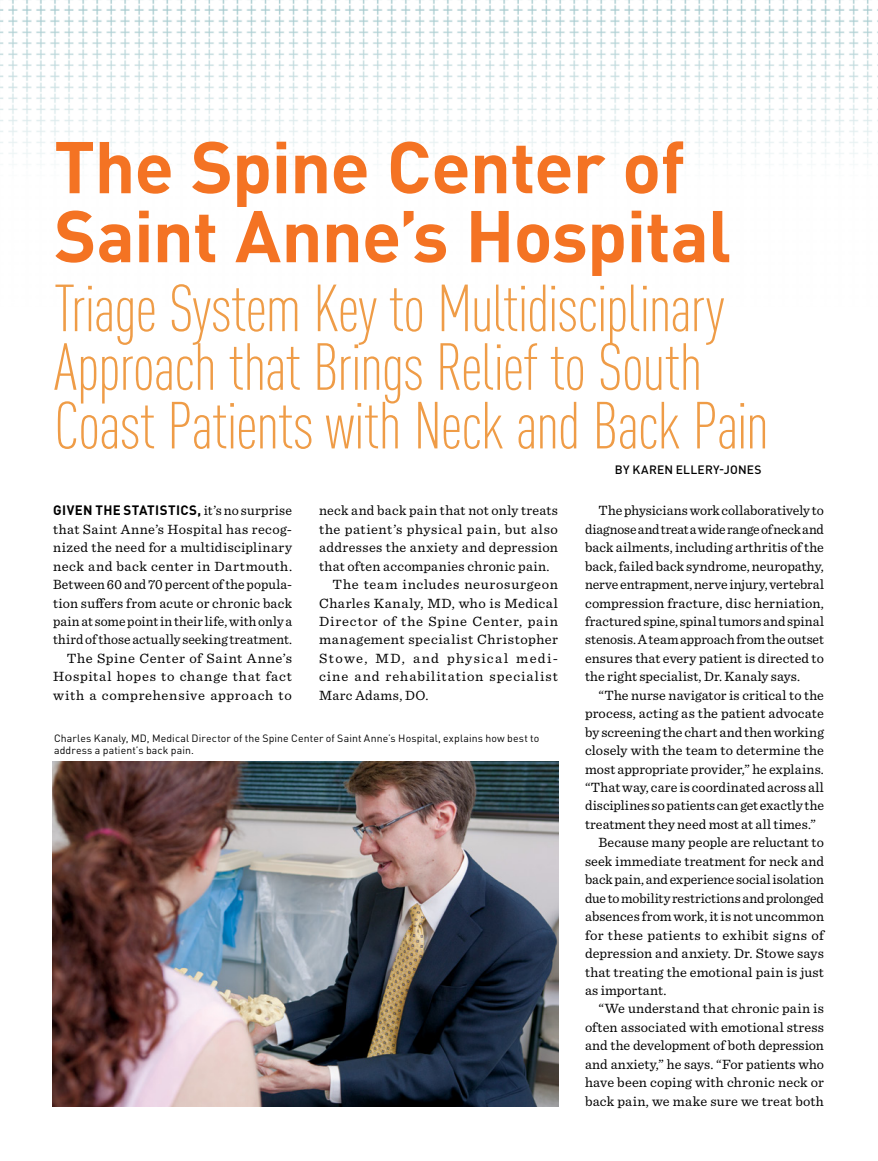
<style>
.page{position:relative;width:878px;height:1161px;background:#fff}
.page>*{position:absolute;margin:0;border:0;box-sizing:border-box;transform-origin:0 0}
.t1{font:700 72px/69px "DIN Pro";letter-spacing:-.015em;color:#f47323}
.t2{font:300 65.4px/58.7px "DIN Cond";letter-spacing:-.025em;color:#ef9c47}
.t3{font:14.1px/18.5px "Sentinel";letter-spacing:.015em;color:#000;text-align:right}
.t4{font:14.1px "Sentinel";letter-spacing:-.005em;color:#000}
.t5{font:14.1px "Sentinel";letter-spacing:.035em;color:#000}
.t6{font:14.1px "Sentinel";letter-spacing:.04em;color:#000}
.t7{font:14.1px "Sentinel";letter-spacing:.065em;color:#000}
.t8{font:14.1px "Sentinel";letter-spacing:.055em;color:#000}
.t9{font:14.1px "Sentinel";letter-spacing:.045em;color:#000}
.t10{font:14.1px "Sentinel";letter-spacing:.095em;color:#000}
.t11{font:700 13.5px "DIN Pro";letter-spacing:.03em;color:#000}
.t12{font:500 12px "DIN Pro";letter-spacing:.02em;color:#000}
.t13{font:10.5px/12px "DIN Pro";letter-spacing:.01em;color:#000}
.s1{font-family:"Sentinel";font-weight:400;font-size:14.1px}
</style>
<div class="page">
<img style="left:0;top:0;width:878px;height:165px">
<img style="left:52px;top:761px;width:506px;height:346px">
<h1 class="t1" style="left:54px;top:130px;width:679px">The Spine Center of<br>Saint Anne’s Hospital</h1>
<h2 class="t2" style="left:54px;top:279px;width:716px">Triage System Key to Multidisciplinary<br>Approach that Brings Relief to South<br>Coast Patients with Neck and Back Pain</h2>
<p class="t12" style="left:615px;top:461px;width:148px">BY KAREN ELLERY-JONES</p>
<p class="t11" style="left:53px;top:501px;width:240px">GIVEN THE STATISTICS, <span class="s1">it’s no surprise</span></p>
<p class="t3" style="left:53px;top:519px;width:240px">that Saint Anne’s Hospital has recog&shy;nized the need for a multidisciplinary neck and back center in Dartmouth.<br>Between 60 and 70 percent of the popula&shy;tion suffers from acute or chronic back pain at some point in their life, with only a third of those actually seeking treatment.<br>The Spine Center of Saint Anne’s Hospital hopes to change that fact with a comprehensive approach to</p>
<p class="t3" style="left:319px;top:500px;width:240px">neck and back pain that not only treats</p>
<p class="t5" style="left:319px;top:518px;width:240px">the patient’s physical pain, but also</p>
<p class="t3" style="left:319px;top:537px;width:240px">addresses the anxiety and depression</p>
<p class="t3" style="left:319px;top:556px;width:232px">that often accompanies chronic pain.</p>
<p class="t9" style="left:332px;top:574px;width:227px">The team includes neurosurgeon</p>
<p class="t5" style="left:319px;top:592px;width:240px">Charles Kanaly, MD, who is Medical</p>
<p class="t8" style="left:319px;top:611px;width:240px">Director of the Spine Center, pain</p>
<p class="t6" style="left:319px;top:629px;width:240px">management specialist Christopher</p>
<p class="t10" style="left:319px;top:648px;width:240px">Stowe, MD, and physical medi-</p>
<p class="t7" style="left:319px;top:666px;width:240px">cine and rehabilitation specialist</p>
<p class="t3" style="left:319px;top:685px;width:111px">Marc Adams, DO.</p>
<p class="t13" style="left:54px;top:732px;width:487px">Charles Kanaly, MD, Medical Director of the Spine Center of Saint Anne’s Hospital, explains how best to address a patient’s back pain.</p>
<p class="t3" style="left:585px;top:500px;width:240px;text-align:justify;text-indent:14px">The physicians work collaboratively to diagnose and treat a wide range of neck and back ailments, including arthritis of the back, failed back syndrome, neuropathy, nerve entrapment, nerve injury, vertebral compression fracture, disc herniation, fractured spine, spinal tumors and spinal stenosis. A team approach from the outset ensures that every patient is directed to the right specialist, Dr. Kanaly says.</p>
<p class="t3" style="left:598px;top:685px;width:227px">“The nurse navigator is critical to the</p>
<p class="t3" style="left:585px;top:703px;width:240px">process, acting as the patient advocate</p>
<p class="t3" style="left:585px;top:722px;width:240px">by screening the chart and then working</p>
<p class="t3" style="left:585px;top:740px;width:240px">closely with the team to determine the</p>
<p class="t3" style="left:585px;top:759px;width:240px">most appropriate provider,” he explains.</p>
<p class="t3" style="left:585px;top:777px;width:240px">“That way, care is coordinated across all</p>
<p class="t3" style="left:585px;top:796px;width:240px">disciplines so patients can get exactly the</p>
<p class="t3" style="left:585px;top:814px;width:232px">treatment they need most at all times.”</p>
<p class="t3" style="left:598px;top:833px;width:227px">Because many people are reluctant to</p>
<p class="t3" style="left:585px;top:851px;width:240px">seek immediate treatment for neck and</p>
<p class="t3" style="left:585px;top:869px;width:240px">back pain, and experience social isolation</p>
<p class="t4" style="left:585px;top:887px;width:240px">due to mobility restrictions and prolonged</p>
<p class="t4" style="left:585px;top:906px;width:240px">absences from work, it is not uncommon</p>
<p class="t3" style="left:585px;top:925px;width:240px">for these patients to exhibit signs of</p>
<p class="t3" style="left:585px;top:943px;width:240px">depression and anxiety. Dr. Stowe says</p>
<p class="t3" style="left:585px;top:962px;width:240px">that treating the emotional pain is just</p>
<p class="t3" style="left:585px;top:980px;width:83px">as important.</p>
<p class="t3" style="left:598px;top:999px;width:227px">“We understand that chronic pain is</p>
<p class="t3" style="left:585px;top:1017px;width:240px">often associated with emotional stress</p>
<p class="t4" style="left:585px;top:1035px;width:240px">and the development of both depression</p>
<p class="t4" style="left:585px;top:1053px;width:240px">and anxiety,” he says. “For patients who</p>
<p class="t3" style="left:585px;top:1072px;width:240px">have been coping with chronic neck or</p>
<p class="t3" style="left:585px;top:1091px;width:240px">back pain, we make sure we treat both</p>
</div>
